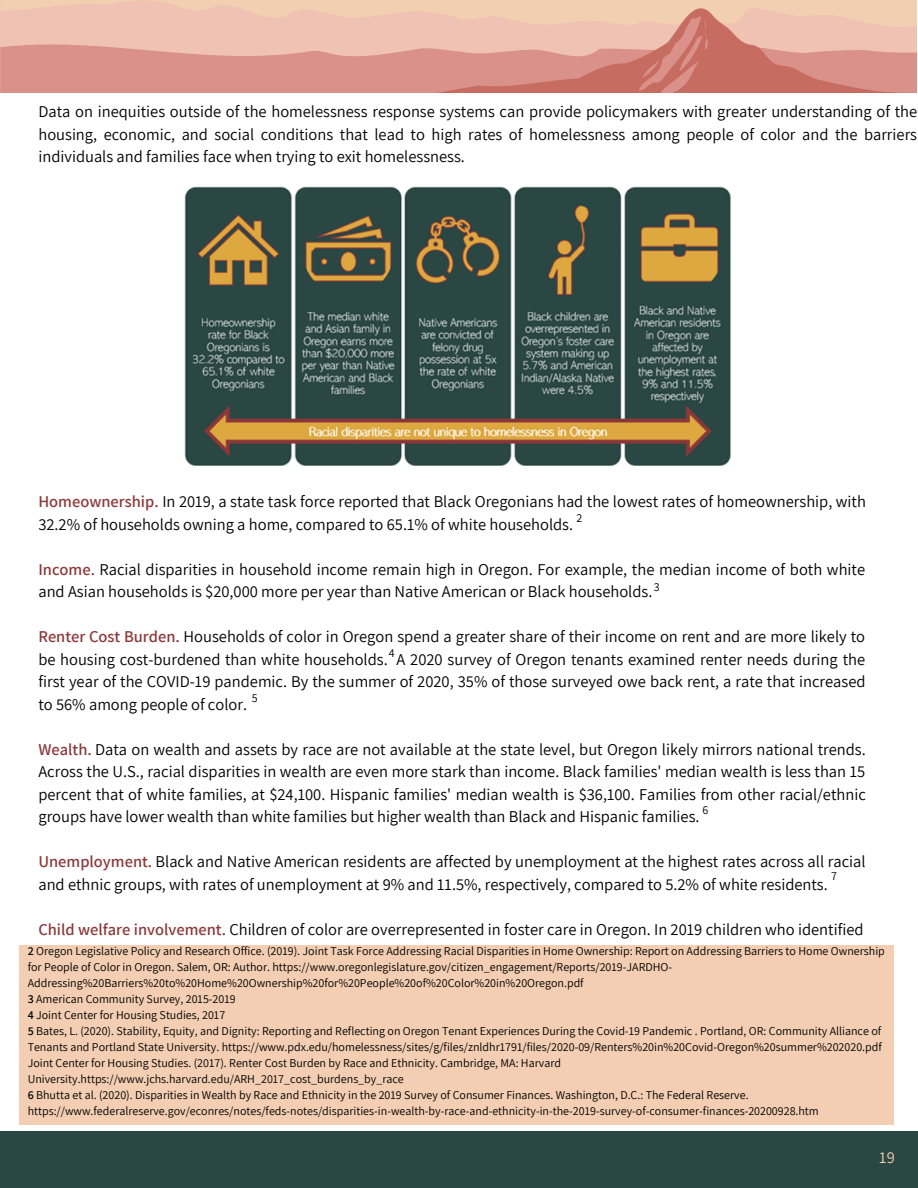
<style>
.page{position:relative;width:918px;height:1188px;background:#fff}
.page>*{position:absolute;margin:0;border:0;box-sizing:border-box;transform-origin:0 0}
.t1{font:16.5px/22.5px "Assistant";color:#000}
.t2{font:16.5px "Assistant";color:#f3ceb2}
.t3{font:12px/16px "Assistant";color:#000}
.s1{font-weight:600;color:#8c3839}
.s2{font-weight:600}
.s3{color:#000}
</style>
<div class="page">
<svg style="left:0;top:0;width:917px;height:92px;background:#e3a89a"></svg>
<div style="left:0;top:1132px;width:918px;height:56px;background:#2b4743"></div>
<img style="left:184px;top:186px;width:547px;height:280px">
<div style="left:19px;top:945px;width:874px;height:180px;background:#f3ceb2"></div>
<p class="t1" style="left:38px;top:100px;width:880px;text-align:justify">Data on inequities outside of the homelessness response systems can provide policymakers with greater understanding of the housing, economic, and social conditions that lead to high rates of homelessness among people of color and the barriers individuals and families face when trying to exit homelessness.</p>
<p class="t1" style="left:38px;top:490px;width:829px"><span class="s1">Homeownership.</span> In 2019, a state task force reported that Black Oregonians had the lowest rates of homeownership, with<br>32.2% of households owning a home, compared to 65.1% of white households.</p>
<p class="t1" style="left:38px;top:557px;width:828px"><span class="s1">Income.</span> Racial disparities in household income remain high in Oregon. For example, the median income of both white and Asian households is $20,000 more per year than Native American or Black households.</p>
<p class="t1" style="left:38px;top:625px;width:829px;text-align:justify"><span class="s1">Renter Cost Burden.</span> Households of color in Oregon spend a greater share of their income on rent and are more likely to be housing cost-burdened than white households. A 2020 survey of Oregon tenants examined renter needs during the first year of the COVID-19 pandemic. By the summer of 2020, 35% of those surveyed owe back rent, a rate that increased to 56% among people of color.</p>
<p class="t1" style="left:38px;top:737px;width:829px;text-align:justify"><span class="s1">Wealth.</span> Data on wealth and assets by race are not available at the state level, but Oregon likely mirrors national trends.<br>Across the U.S., racial disparities in wealth are even more stark than income. Black families' median wealth is less than 15 percent that of white families, at $24,100. Hispanic families' median wealth is $36,100. Families from other racial/ethnic groups have lower wealth than white families but higher wealth than Black and Hispanic families.</p>
<p class="t1" style="left:38px;top:850px;width:829px"><span class="s1">Unemployment.</span> Black and Native American residents are affected by unemployment at the highest rates across all racial and ethnic groups, with rates of unemployment at 9% and 11.5%, respectively, compared to 5.2% of white residents.</p>
<p class="t1" style="left:38px;top:917px;width:827px"><span class="s1">Child welfare involvement.</span> Children of color are overrepresented in foster care in Oregon. In 2019 children who identified</p>
<p class="t3" style="left:577px;top:509px;width:7px">2</p>
<p class="t3" style="left:654px;top:579px;width:7px">3</p>
<p class="t3" style="left:389px;top:644px;width:7px">4</p>
<p class="t3" style="left:252px;top:690px;width:7px">5</p>
<p class="t3" style="left:703px;top:801px;width:7px">6</p>
<p class="t3" style="left:831px;top:868px;width:7px">7</p>
<p class="t3" style="left:28px;top:943px;width:859px"><span class="s2">2</span> Oregon Legislative Policy and Research Office. (2019). Joint Task Force Addressing Racial Disparities in Home Ownership: Report on Addressing Barriers to Home Ownership for People of Color in Oregon. Salem, OR: Author. https://www.oregonlegislature.gov/citizen_engagement/Reports/2019-JARDHO-Addressing%20Barriers%20to%20Home%20Ownership%20for%20People%20of%20Color%20in%20Oregon.pdf<br><span class="s2">3</span> American Community Survey, 2015-2019<br><span class="s2">4</span> Joint Center for Housing Studies, 2017<br><span class="s2">5</span> Bates, L. (2020). Stability, Equity, and Dignity: Reporting and Reflecting on Oregon Tenant Experiences During the Covid-19 Pandemic . Portland, OR: Community Alliance of Tenants and Portland State University. https://www.pdx.edu/homelessness/sites/g/files/znldhr1791/files/2020-09/Renters%20in%20Covid-Oregon%20summer%202020.pdf Joint Center for Housing Studies. (2017). Renter Cost Burden by Race and Ethnicity. Cambridge, MA: Harvard University.https://www.jchs.harvard.edu/ARH_2017_cost_burdens_by_race<br><span class="s2">6</span> Bhutta et al. (2020). Disparities in Wealth by Race and Ethnicity in the 2019 Survey of Consumer Finances. Washington, D.C.: The Federal Reserve. https://www.federalreserve.gov/econres/notes/feds-notes/disparities-in-wealth-by-race-and-ethnicity-in-the-2019-survey-of-consumer-finances-20200928.htm</p>
<p class="t2" style="left:879px;top:1146px;width:17px">1<span class="s3">5</span>9</p>
</div>
